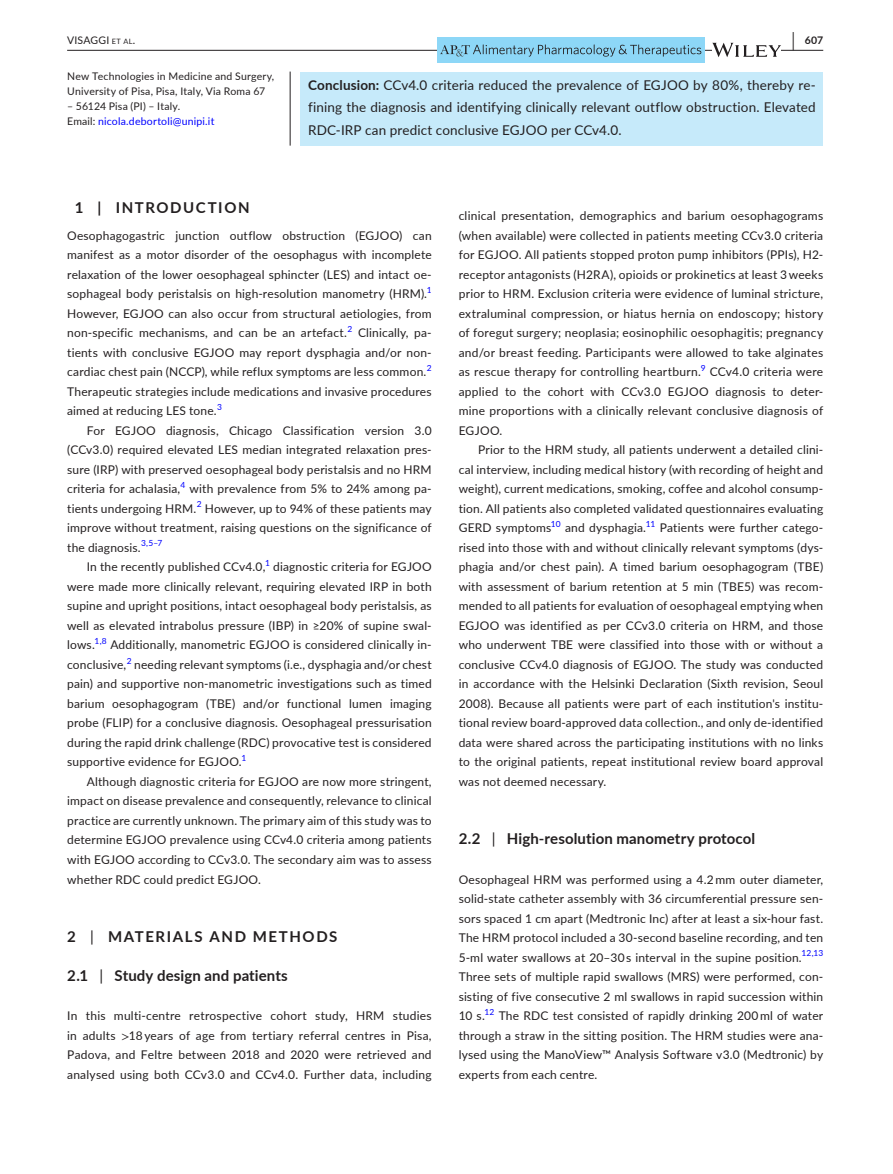
<style>
.page{position:relative;width:893px;height:1174px;background:#fff}
.page>*{position:absolute;margin:0;border:0;box-sizing:border-box;transform-origin:0 0}
.t1{font:700 19.5px "Lato";color:#231f20;scale:.48 1}
.t2{font:700 15px "Lato";letter-spacing:.01em;color:#231f20}
.t3{font:700 15px "Lato";letter-spacing:.11em;color:#231f20}
.t4{font:700 15px "Lato";letter-spacing:.105em;color:#231f20}
.t5{font:13.5px/22.5px "Lato";letter-spacing:.01em;color:#231f20;text-align:justify}
.t6{font:12px/19.5px "Lato";letter-spacing:.015em;color:#231f20;text-align:justify}
.t7{font:10.5px/15px "Lato";letter-spacing:.015em;color:#231f20}
.t8{font:10.5px "Lato";letter-spacing:.02em;color:#231f20}
.t9{font:700 10.5px "Lato";color:#231f20}
.t10{font:8.4px "Lato";color:#00f}
.s1{font-size:7.35px}
.s2{color:#00f}
.s3{font-weight:700}
.s4{font-weight:400}
.s5{font-family:"STIX"}
</style>
<div class="page">
<hr style="left:67px;top:50px;width:756px;height:1px;background:#231f20">
<div style="left:437px;top:38px;width:268px;height:25px;background:#8dd7f7"></div>
<svg style="left:440px;top:44px;width:261px;height:13px"></svg>
<svg style="left:712px;top:43px;width:69px;height:14px"></svg>
<div style="left:301px;top:72px;width:522px;height:73px;background:#c6eafa"></div>
<hr style="left:290px;top:72px;width:1px;height:74px;background:#231f20">
<h1 class="t1" style="left:792px;top:25px;width:7px">|</h1>
<p class="t8" style="left:67px;top:33px;width:70px">VISAGGI <span class="s1">et al</span>.</p>
<p class="t9" style="left:805px;top:33px;width:20px">607</p>
<p class="t7" style="left:67px;top:68px;width:209px">New Technologies in Medicine and Surgery,<br>University of Pisa, Pisa, Italy, Via Roma 67</p>
<p class="t7" style="left:67px;top:98px;width:149px">– 56124 Pisa (PI) – Italy.<br>Email: <span class="s2">nicola.debortoli@unipi.it</span></p>
<p class="t5" style="left:308px;top:73px;width:509px"><span class="s3">Conclusion:</span> CCv4.0 criteria reduced the prevalence of EGJOO by 80%, thereby re&shy;fining the diagnosis and identifying clinically relevant outflow obstruction. Elevated RDC-IRP can predict conclusive EGJOO per CCv4.0.</p>
<p class="t4" style="left:75px;top:196px;width:176px">1 | INTRODUCTION</p>
<p class="t6" style="left:67px;top:225px;width:366px">Oesophagogastric junction outflow obstruction (EGJOO) can manifest as a motor disorder of the oesophagus with incomplete relaxation of the lower oesophageal sphincter (LES) and intact oe&shy;sophageal body peristalsis on high-resolution manometry (HRM).</p>
<p class="t10" style="left:427px;top:284px;width:6px">1</p>
<p class="t6" style="left:67px;top:303px;width:366px">However, EGJOO can also occur from structural aetiologies, from non-specific mechanisms, and can be an artefact.</p>
<p class="t10" style="left:347px;top:323px;width:6px">2</p>
<p class="t6" style="left:67px;top:323px;width:366px;text-indent:291px">Clinically, pa&shy;tients with conclusive EGJOO may report dysphagia and/or non&shy;cardiac chest pain (NCCP), while reflux symptoms are less common.</p>
<p class="t10" style="left:427px;top:362px;width:6px">2</p>
<p class="t6" style="left:67px;top:381px;width:366px">Therapeutic strategies include medications and invasive procedures aimed at reducing LES tone.</p>
<p class="t10" style="left:217px;top:401px;width:6px">3</p>
<p class="t6" style="left:67px;top:420px;width:366px;text-indent:20px">For EGJOO diagnosis, Chicago Classification version 3.0 (CCv3.0) required elevated LES median integrated relaxation pres&shy;sure (IRP) with preserved oesophageal body peristalsis and no HRM criteria for achalasia,</p>
<p class="t10" style="left:181px;top:479px;width:6px">4</p>
<p class="t6" style="left:67px;top:479px;width:366px;text-indent:122px">with prevalence from 5% to 24% among pa&shy;tients undergoing HRM.</p>
<p class="t10" style="left:197px;top:498px;width:6px">2</p>
<p class="t6" style="left:67px;top:498px;width:366px;text-indent:137px">However, up to 94% of these patients may improve without treatment, raising questions on the significance of the diagnosis.</p>
<p class="t10" style="left:141px;top:537px;width:23px">3,5–7</p>
<p class="t6" style="left:87px;top:557px;width:180px">In the recently published CCv4.0,</p>
<p class="t10" style="left:265px;top:557px;width:6px">1</p>
<p class="t6" style="left:67px;top:557px;width:366px;text-indent:206px">diagnostic criteria for EGJOO were made more clinically relevant, requiring elevated IRP in both supine and upright positions, intact oesophageal body peristalsis, as well as elevated intrabolus pressure (IBP) in ≥20% of supine swal&shy;lows.</p>
<p class="t10" style="left:95px;top:635px;width:14px">1,8</p>
<p class="t6" style="left:67px;top:635px;width:366px;text-indent:43px">Additionally, manometric EGJOO is considered clinically in&shy;conclusive,</p>
<p class="t10" style="left:127px;top:654px;width:6px">2</p>
<p class="t6" style="left:67px;top:654px;width:366px;text-indent:67px">needing relevant symptoms (i.e., dysphagia and/or chest pain) and supportive non-manometric investigations such as timed barium oesophagogram (TBE) and/or functional lumen imaging probe (FLIP) for a conclusive diagnosis. Oesophageal pressurisation during the rapid drink challenge (RDC) provocative test is considered supportive evidence for EGJOO.</p>
<p class="t10" style="left:241px;top:752px;width:6px">1</p>
<p class="t6" style="left:67px;top:771px;width:366px;text-indent:20px">Although diagnostic criteria for EGJOO are now more stringent, impact on disease prevalence and consequently, relevance to clinical practice are currently unknown. The primary aim of this study was to determine EGJOO prevalence using CCv4.0 criteria among patients with EGJOO according to CCv3.0. The secondary aim was to assess whether RDC could predict EGJOO.</p>
<p class="t3" style="left:67px;top:925px;width:272px">2 <span class="s4">|</span> MATERIALS AND METHODS</p>
<p class="t2" style="left:67px;top:964px;width:222px">2.1 <span class="s4">|</span> Study design and patients</p>
<p class="t6" style="left:67px;top:1005px;width:366px">In this multi-centre retrospective cohort study, HRM studies in adults <span class="s5">&gt;</span>18 years of age from tertiary referral centres in Pisa, Padova, and Feltre between 2018 and 2020 were retrieved and analysed using both CCv3.0 and CCv4.0. Further data, including</p>
<p class="t6" style="left:459px;top:206px;width:366px">clinical presentation, demographics and barium oesophagograms (when available) were collected in patients meeting CCv3.0 criteria for EGJOO. All patients stopped proton pump inhibitors (PPIs), H2- receptor antagonists (H2RA), opioids or prokinetics at least 3 weeks prior to HRM. Exclusion criteria were evidence of luminal stricture, extraluminal compression, or hiatus hernia on endoscopy; history of foregut surgery; neoplasia; eosinophilic oesophagitis; pregnancy and/or breast feeding. Participants were allowed to take alginates as rescue therapy for controlling heartburn.</p>
<p class="t10" style="left:701px;top:362px;width:6px">9</p>
<p class="t6" style="left:459px;top:362px;width:366px;text-indent:251px">CCv4.0 criteria were applied to the cohort with CCv3.0 EGJOO diagnosis to deter&shy;mine proportions with a clinically relevant conclusive diagnosis of EGJOO.</p>
<p class="t6" style="left:459px;top:440px;width:366px;text-indent:20px">Prior to the HRM study, all patients underwent a detailed clini&shy;cal interview, including medical history (with recording of height and weight), current medications, smoking, coffee and alcohol consump&shy;tion. All patients also completed validated questionnaires evaluating GERD symptoms</p>
<p class="t10" style="left:551px;top:518px;width:11px">10</p>
<p class="t6" style="left:565px;top:518px;width:83px">and dysphagia.</p>
<p class="t10" style="left:646px;top:518px;width:11px">11</p>
<p class="t6" style="left:459px;top:518px;width:366px;text-indent:201px">Patients were further catego&shy;rised into those with and without clinically relevant symptoms (dys&shy;phagia and/or chest pain). A timed barium oesophagogram (TBE) with assessment of barium retention at 5 min (TBE5) was recom&shy;mended to all patients for evaluation of oesophageal emptying when EGJOO was identified as per CCv3.0 criteria on HRM, and those who underwent TBE were classified into those with or without a conclusive CCv4.0 diagnosis of EGJOO. The study was conducted in accordance with the Helsinki Declaration (Sixth revision, Seoul 2008). Because all patients were part of each institution's institu&shy;tional review board-approved data collection., and only de-identified data were shared across the participating institutions with no links to the original patients, repeat institutional review board approval was not deemed necessary.</p>
<p class="t2" style="left:459px;top:828px;width:298px">2.2 <span class="s4">|</span> High-resolution manometry protocol</p>
<p class="t6" style="left:459px;top:869px;width:366px">Oesophageal HRM was performed using a 4.2 mm outer diameter, solid-state catheter assembly with 36 circumferential pressure sen&shy;sors spaced 1 cm apart (Medtronic Inc) after at least a six-hour fast.<br>The HRM protocol included a 30-second baseline recording, and ten 5-ml water swallows at 20–30 s interval in the supine position.<sup>12,13<br></sup>Three sets of multiple rapid swallows (MRS) were performed, con&shy;sisting of five consecutive 2 ml swallows in rapid succession within 10 s.<sup>12</sup> The RDC test consisted of rapidly drinking 200 ml of water through a straw in the sitting position. The HRM studies were ana&shy;lysed using the ManoView™ Analysis Software v3.0 (Medtronic) by experts from each centre.</p>
</div>
